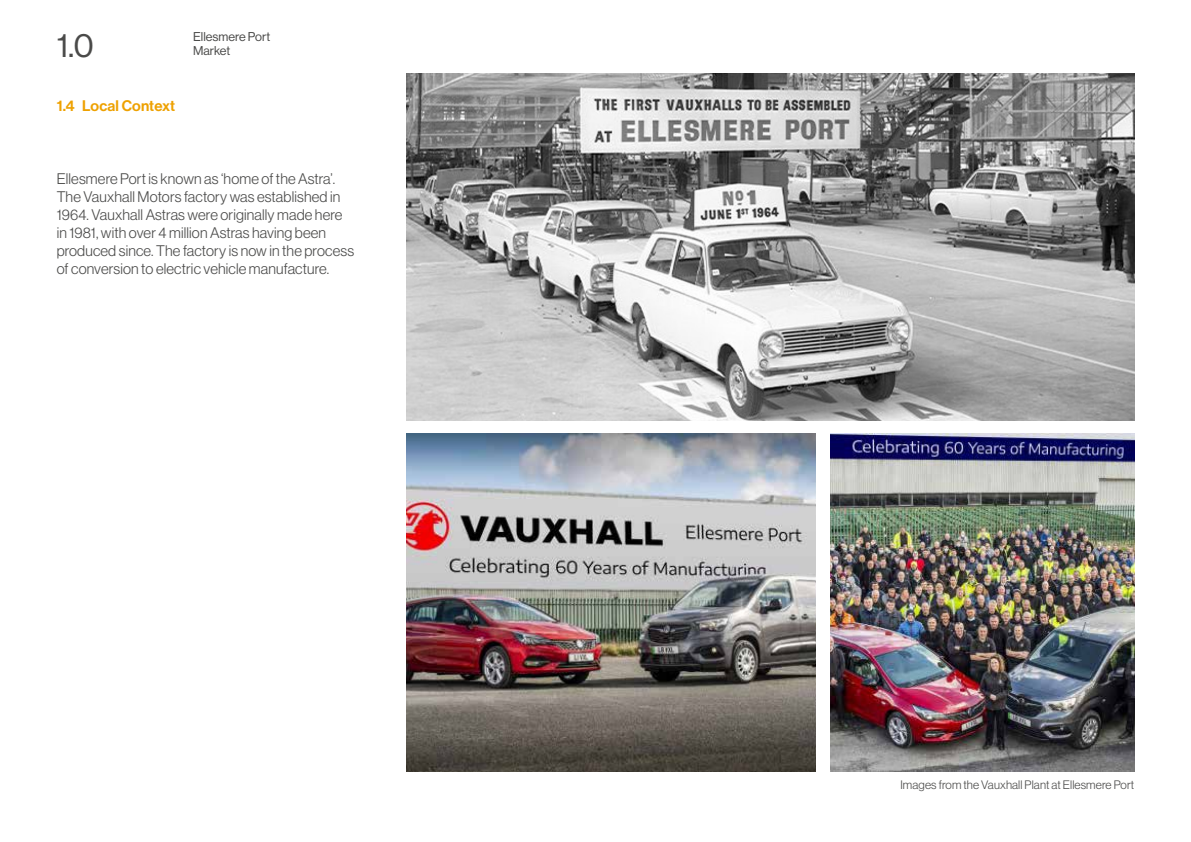
<style>
.page{position:relative;width:1191px;height:842px;background:#fff}
.page>*{position:absolute;margin:0;border:0;box-sizing:border-box;transform-origin:0 0}
.t1{font:33.1px "N Haas Grotesk DS Pro 55 Rg";color:#4a4a49}
.t2{font:15px/18px "N Haas Grotesk DS Pro 45 Lt";letter-spacing:.01em;color:#4a4a49}
.t3{font:15px "N Haas Grotesk DS Pro 65 Md";letter-spacing:.01em;color:#eea100}
.t4{font:12.5px/14px "N Haas Grotesk DS Pro 55 Rg";color:#4a4a49}
.t5{font:12px "N Haas Grotesk DS Pro 45 Lt";letter-spacing:.01em;color:#4a4a49}
</style>
<div class="page">
<img style="left:406px;top:434px;width:410px;height:337px">
<img style="left:406px;top:74px;width:728px;height:347px">
<img style="left:830px;top:434px;width:304px;height:337px">
<h1 class="t1" style="left:57px;top:26px;width:39px">1.0</h1>
<p class="t3" style="left:57px;top:97px;width:120px">1.4 Local Context</p>
<p class="t4" style="left:193px;top:30px;width:78px">Ellesmere Port<br>Market</p>
<p class="t2" style="left:57px;top:170px;width:299px">Ellesmere Port is known as ‘home of the Astra’.<br>The Vauxhall Motors factory was established in 1964. Vauxhall Astras were originally made here in 1981, with over 4 million Astras having been produced since. The factory is now in the process of conversion to electric vehicle manufacture.</p>
<p class="t5" style="left:900px;top:778px;width:235px">Images from the Vauxhall Plant at Ellesmere Port</p>
</div>
